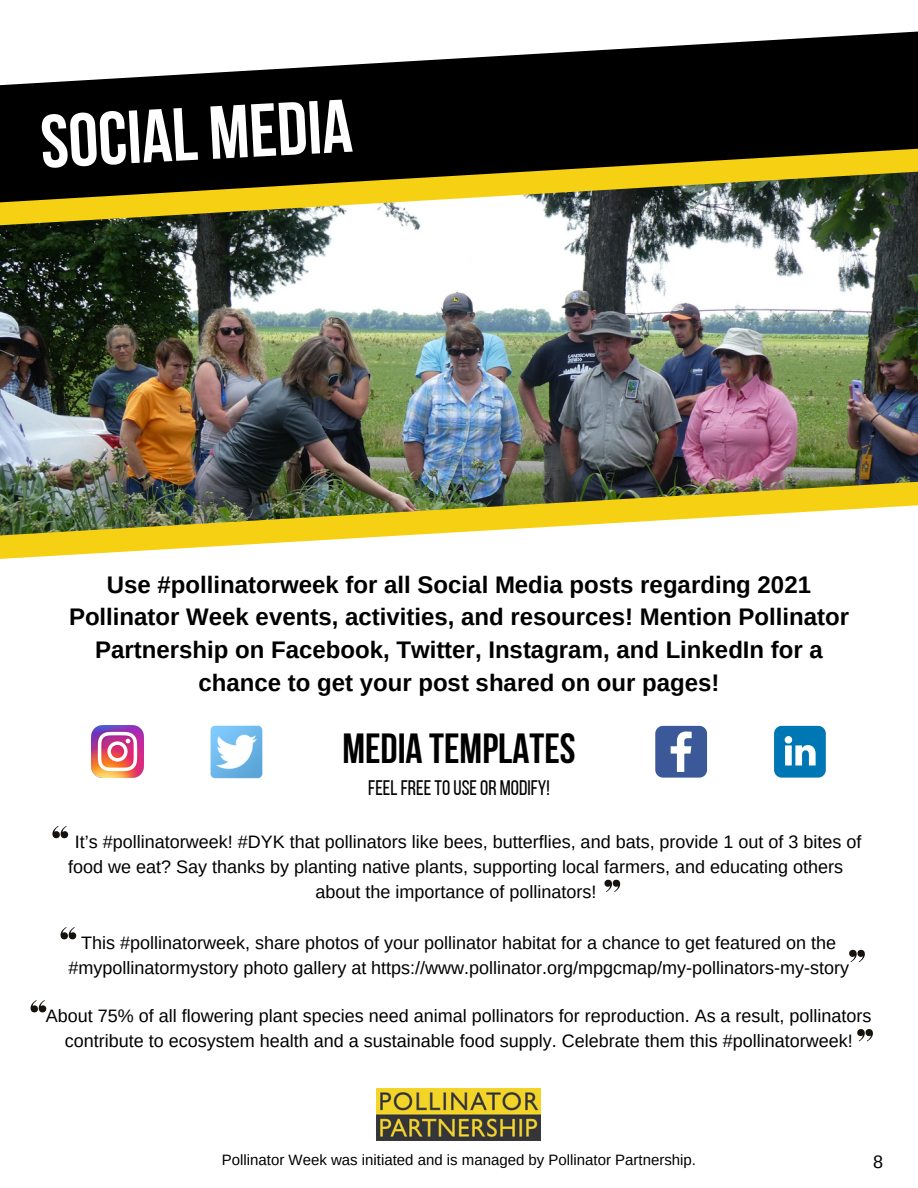
<style>
.page{position:relative;width:918px;height:1188px;background:#fff}
.page>*{position:absolute;margin:0;border:0;box-sizing:border-box;transform-origin:0 0}
.t1{font:700 75px "Bebas Neue";color:#fff}
.t2{font:700 42px "Bebas Neue";color:#000}
.t3{font:700 24px/32.7px "Arimo";color:#000;text-align:center}
.t4{font:21px "Bebas Neue";color:#000}
.t5{font:18px/24.8px "Arimo";color:#000;text-align:center}
.t6{font:15px "Arimo";color:#000}
</style>
<div class="page">
<img style="left:0;top:228px;width:918px;height:252px">
<img style="left:0;top:480px;width:918px;height:22px">
<img style="left:91px;top:726px;width:52px;height:52px">
<svg style="left:655px;top:726px;width:52px;height:52px"></svg>
<svg style="left:774px;top:726px;width:52px;height:52px"></svg>
<img style="left:0;top:204px;width:918px;height:24px">
<svg style="left:0;top:31px;width:918px;height:173px;fill:#000"></svg>
<svg style="left:52px;top:826px;width:16px;height:12px"></svg>
<svg style="left:604px;top:880px;width:16px;height:12px"></svg>
<svg style="left:31px;top:1000px;width:15px;height:12px"></svg>
<svg style="left:857px;top:1029px;width:16px;height:12px"></svg>
<svg style="left:61px;top:927px;width:15px;height:12px"></svg>
<svg style="left:849px;top:950px;width:16px;height:12px"></svg>
<img style="left:377px;top:1089px;width:164px;height:52px">
<svg style="left:0;top:502px;width:918px;height:57px"></svg>
<img style="left:210px;top:725px;width:53px;height:54px">
<p class="t1" style="left:39px;top:112px;width:314px;rotate:-3deg">SOCIAL MEDIA</p>
<p class="t3" style="left:69px;top:568px;width:782px">Use #pollinatorweek for all Social Media posts regarding 2021<br>Pollinator Week events, activities, and resources! Mention Pollinator Partnership on Facebook, Twitter, Instagram, and LinkedIn for a chance to get your post shared on our pages!</p>
<p class="t2" style="left:342px;top:732px;width:235px">MEDIA TEMPLATES</p>
<p class="t4" style="left:368px;top:779px;width:183px">FEELFREETOUSEOR MODIFY!</p>
<p class="t5" style="left:75px;top:830px;width:788px">It’s #pollinatorweek! #DYK that pollinators like bees, butterflies, and bats, provide 1 out of 3 bites of</p>
<p class="t5" style="left:68px;top:854px;width:776px">food we eat? Say thanks by planting native plants, supporting local farmers, and educating others</p>
<p class="t5" style="left:315px;top:879px;width:282px">about the importance of pollinators!</p>
<p class="t5" style="left:68px;top:931px;width:782px">This #pollinatorweek, share photos of your pollinator habitat for a chance to get featured on the #mypollinatormystory photo gallery at https://www.pollinator.org/mpgcmap/my-pollinators-my-story</p>
<p class="t5" style="left:46px;top:1004px;width:827px">About 75% of all flowering plant species need animal pollinators for reproduction. As a result, pollinators contribute to ecosystem health and a sustainable food supply. Celebrate them this #pollinatorweek!</p>
<p class="t6" style="left:222px;top:1151px;width:476px">Pollinator Week was initiated and is managed by Pollinator Partnership.</p>
<p class="t5" style="left:873px;top:1149px;width:12px">8</p>
</div>
